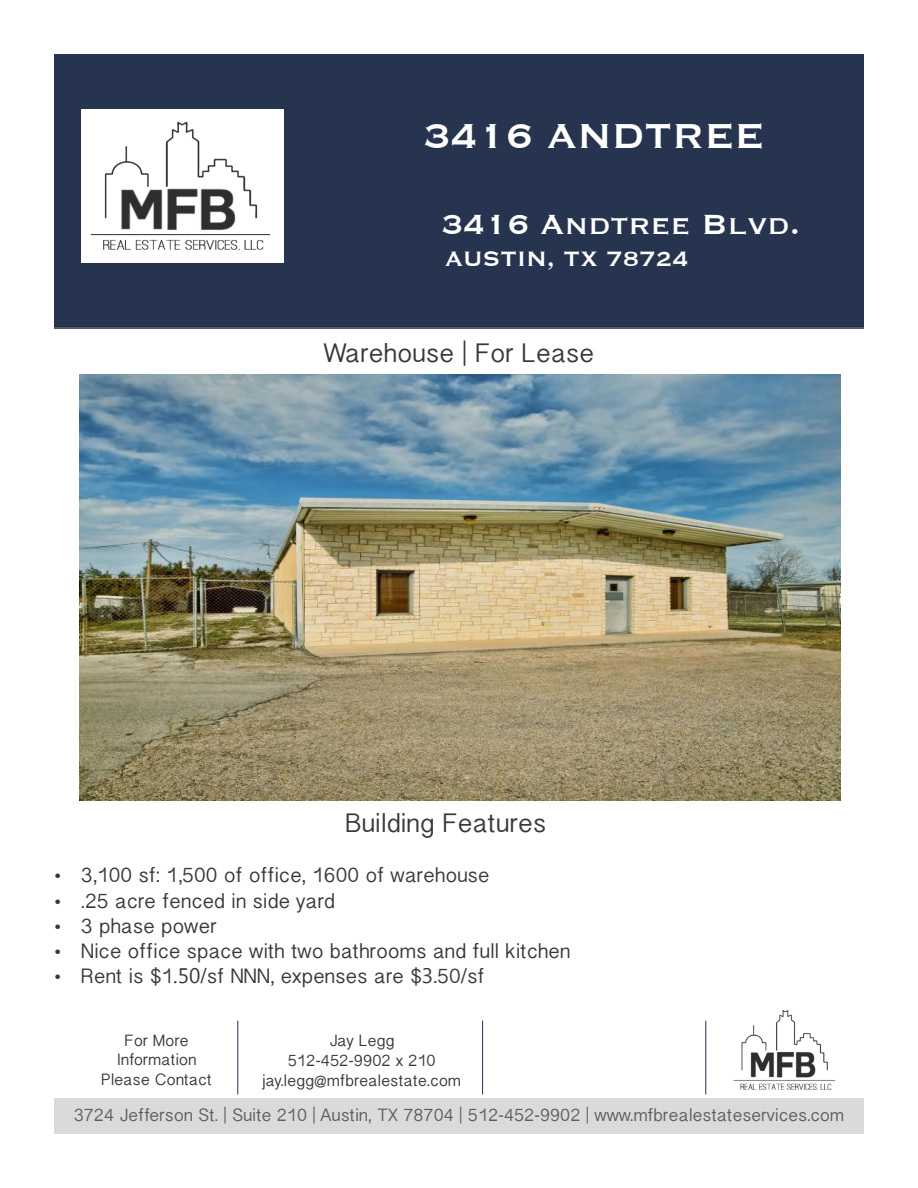
<style>
.page{position:relative;width:918px;height:1188px;background:#fff}
.page>*{position:absolute;margin:0;border:0;box-sizing:border-box;transform-origin:0 0}
.t1{font:45px "Copperplate";color:#fff}
.t2{font:36px "Copperplate";color:#fff}
.t3{font:27px "Myanmar Sangam MN";color:#383839}
.t4{font:27px "Copperplate";color:#fff}
.t5{font:21px "Myanmar Sangam MN";color:#383839}
.t6{font:18px "Myanmar Sangam MN";color:#5c5c5f}
.t7{font:16.5px "Myanmar Sangam MN";color:#383839}
.s1{font-family:"Myanmar Text"}
</style>
<div class="page">
<div style="left:54px;top:1098px;width:810px;height:36px;background:#d9dadc"></div>
<hr style="left:238px;top:1021px;width:1px;height:73px;background:#27344f">
<img style="left:733px;top:1010px;width:103px;height:81px">
<hr style="left:482px;top:1021px;width:1px;height:73px;background:#27344f">
<hr style="left:706px;top:1021px;width:1px;height:73px;background:#27344f">
<div style="left:54px;top:328px;width:810px;height:34px;background:#5c5c5f"></div>
<div style="left:54px;top:54px;width:810px;height:272px;background:#27344f"></div>
<div style="left:54px;top:329px;width:810px;height:45px;background:#fff"></div>
<img style="left:81px;top:110px;width:203px;height:153px">
<img style="left:79px;top:374px;width:762px;height:427px">
<p class="t1" style="left:423px;top:106px;width:343px">3416 ANDTREE</p>
<p class="t2" style="left:442px;top:201px;width:360px">3416 Andtree Blvd.</p>
<p class="t4" style="left:445px;top:242px;width:245px">AUSTIN, TX 78724</p>
<p class="t3" style="left:324px;top:337px;width:272px">Warehouse | For Lease</p>
<p class="t3" style="left:345px;top:807px;width:202px">Building Features</p>
<p class="t5" style="left:54px;top:863px;width:437px">• 3,100 sf: 1,500 of office, 1600 of warehouse</p>
<p class="t5" style="left:54px;top:888px;width:282px">• .25 acre fenced in side yard</p>
<p class="t5" style="left:54px;top:913px;width:164px">• 3 phase power</p>
<p class="t5" style="left:54px;top:939px;width:518px">• Nice office space with two bathrooms and full kitchen</p>
<p class="t5" style="left:54px;top:964px;width:432px">• Rent is $1<span class="s1">.50</span>/sf NNN, expenses are $<span class="s1">3</span>.50/sf</p>
<p class="t7" style="left:125px;top:1030px;width:66px">For More</p>
<p class="t7" style="left:117px;top:1050px;width:81px">Information</p>
<p class="t7" style="left:101px;top:1070px;width:112px">Please Contact</p>
<p class="t7" style="left:329px;top:1031px;width:66px">Jay Legg</p>
<p class="t7" style="left:288px;top:1051px;width:150px">512-452-9902 x 210</p>
<p class="t7" style="left:263px;top:1070px;width:200px">jay.legg@mfbrealestate.com</p>
<p class="t6" style="left:74px;top:1104px;width:772px">3724 Jefferson St. | Suite 210 | Austin, TX 78704 | 512-452-9902 | www.mfbrealestateservices.com</p>
</div>
